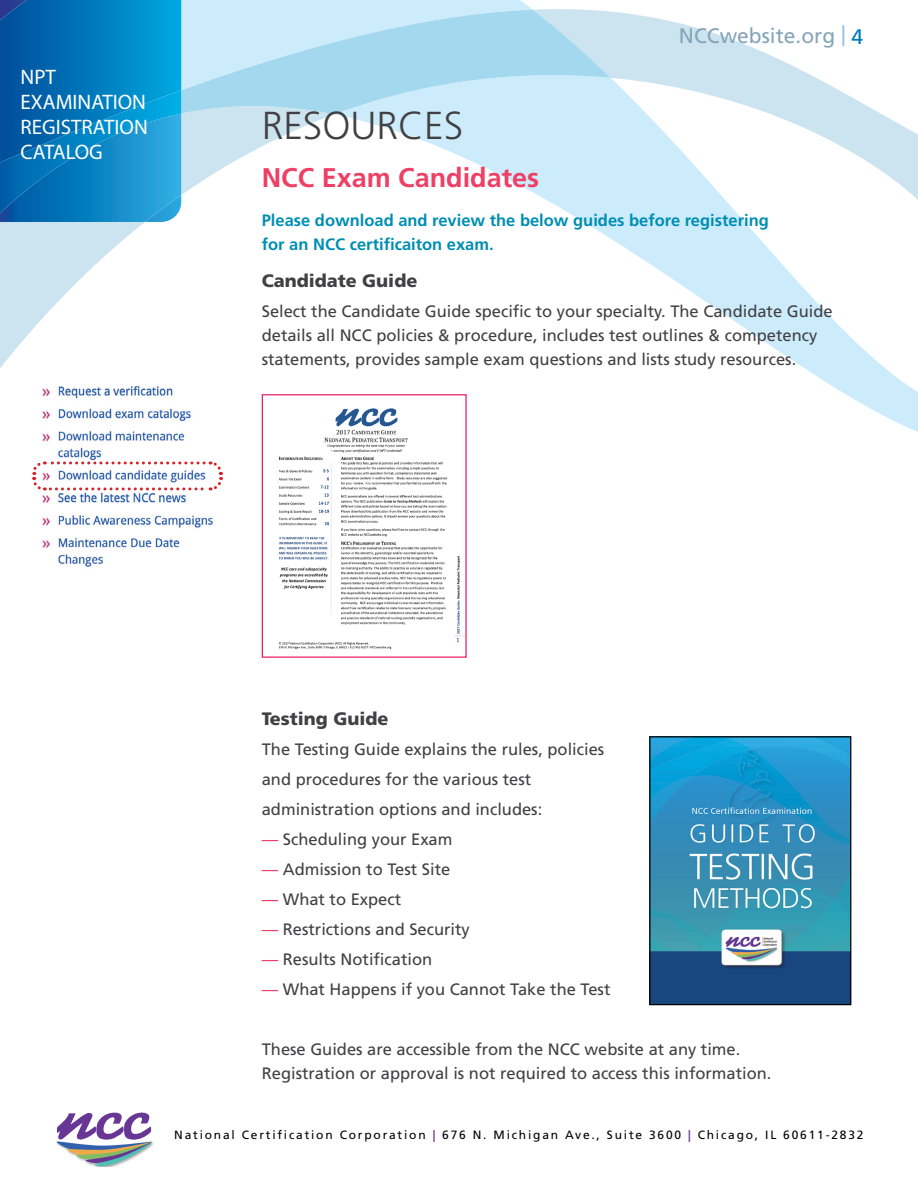
<style>
.page{position:relative;width:918px;height:1188px;background:#fff}
.page>*{position:absolute;margin:0;border:0;box-sizing:border-box;transform-origin:0 0}
.t1{font:300 39px "Frutiger LT";color:#414042}
.t2{font:700 27px "Frutiger LT";color:#ef3f65}
.t3{font:21px/25.2px "Myriad Pro";color:#fff}
.t4{font:21px "Frutiger LT";color:#85a5b8}
.t5{font:900 18px "Frutiger LT";color:#414042}
.t6{font:16.5px/24px "Frutiger LT";color:#414042}
.t7{font:700 16.5px/24px "Frutiger LT";color:#008eb3}
.t8{font:12px "Frutiger LT";letter-spacing:.15em;color:#000}
.s1{color:#97c0e6}
.s2{color:#007bbb}
.s3{color:#ef3f65}
.s4{font-weight:700;color:#683695}
</style>
<div class="page">
<svg style="left:0;top:0;width:918px;height:448px"></svg>
<svg style="left:0;top:10px;width:611px;height:283px"></svg>
<svg style="left:0;top:0;width:181px;height:222px;background:#077dbf"></svg>
<img style="left:94px;top:1142px;width:60px;height:25px">
<svg style="left:56px;top:1112px;width:96px;height:54px"></svg>
<img style="left:33px;top:370px;width:185px;height:197px">
<div style="left:262px;top:395px;width:204px;height:262px;background:#fff"></div>
<img style="left:278px;top:408px;width:186px;height:241px">
<div style="left:262px;top:394px;width:205px;height:264px;border:1px solid #ed145b"></div>
<img style="left:651px;top:738px;width:198px;height:265px">
<div style="left:649px;top:736px;width:202px;height:269px;border:1px solid #000"></div>
<svg style="left:32px;top:460px;width:191px;height:32px"></svg>
<p class="t3" style="left:21px;top:64px;width:129px">NPT<br>EXAMINATION<br>REGISTRATION<br>CATALOG</p>
<p class="t4" style="left:679px;top:23px;width:186px">NCCwebsite.org <span class="s1">|</span> <span class="s2">4</span></p>
<h1 class="t1" style="left:262px;top:103px;width:203px">RESOURCES</h1>
<h2 class="t2" style="left:262px;top:162px;width:279px">NCC Exam Candidates</h2>
<p class="t7" style="left:262px;top:208px;width:509px">Please download and review the below guides before registering for an NCC certificaiton exam.</p>
<p class="t5" style="left:262px;top:270px;width:157px">Candidate Guide</p>
<p class="t6" style="left:262px;top:300px;width:572px">Select the Candidate Guide specific to your specialty. The Candidate Guide details all NCC policies &amp; procedure, includes test outlines &amp; competency statements, provides sample exam questions and lists study resources.</p>
<p class="t5" style="left:262px;top:708px;width:128px">Testing Guide</p>
<p class="t6" style="left:262px;top:735px;width:344px;line-height:30px">The Testing Guide explains the rules, policies and procedures for the various test administration options and includes:</p>
<p class="t6" style="left:262px;top:828px;width:192px"><span class="s3">—</span> Scheduling your Exam</p>
<p class="t6" style="left:262px;top:858px;width:190px"><span class="s3">—</span> Admission to Test Site</p>
<p class="t6" style="left:262px;top:888px;width:141px"><span class="s3">—</span> What to Expect</p>
<p class="t6" style="left:262px;top:918px;width:210px"><span class="s3">—</span> Restrictions and Security</p>
<p class="t6" style="left:262px;top:948px;width:172px"><span class="s3">—</span> Results Notification</p>
<p class="t6" style="left:262px;top:978px;width:350px"><span class="s3">—</span> What Happens if you Cannot Take the Test</p>
<p class="t6" style="left:262px;top:1038px;width:511px">These Guides are accessible from the NCC website at any time.<br>Registration or approval is not required to access this information.</p>
<p class="t8" style="left:174px;top:1127px;width:691px">National Certification Corporation <span class="s4">|</span> 676 N. Michigan Ave., Suite 3600 <span class="s4">|</span> Chicago, IL 60611-2832</p>
</div>
